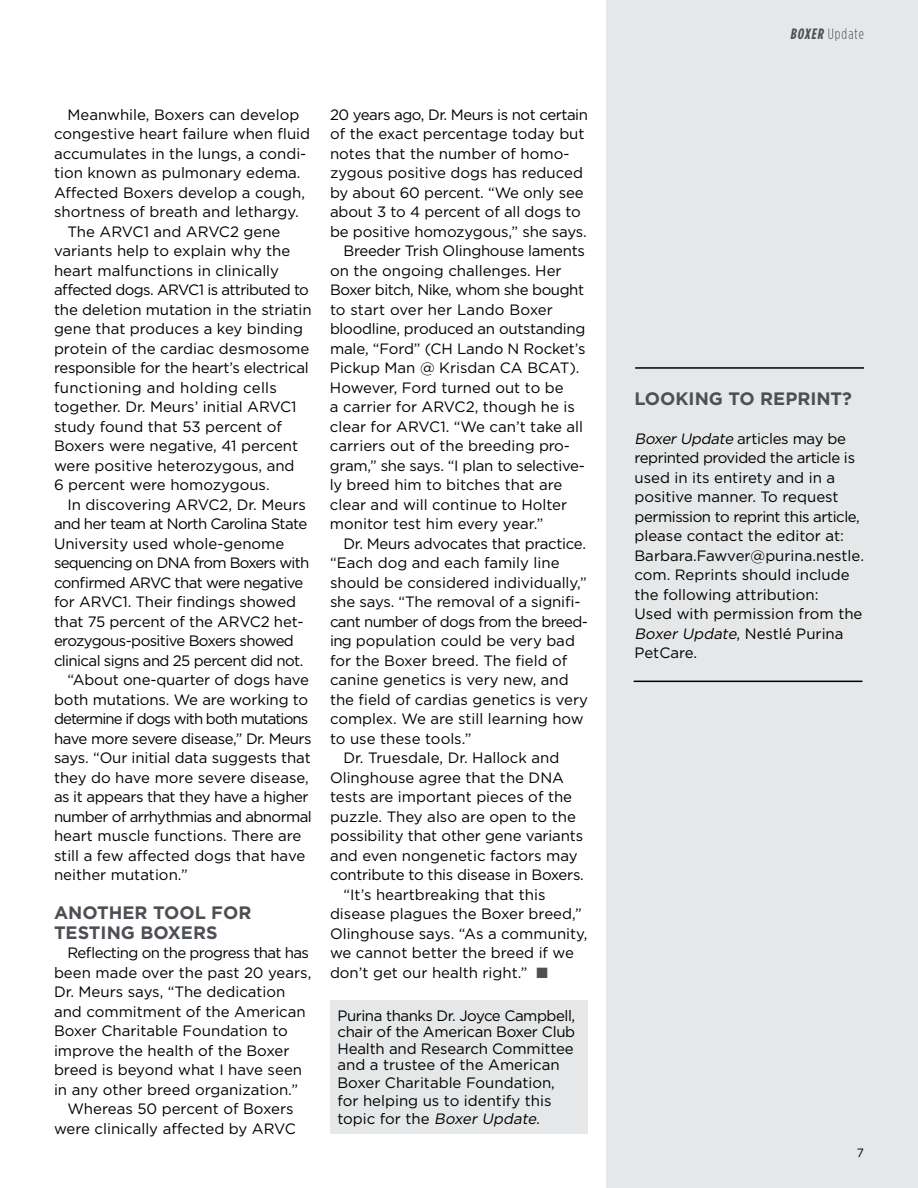
<style>
.page{position:relative;width:918px;height:1188px;background:#fff}
.page>*{position:absolute;margin:0;border:0;box-sizing:border-box;transform-origin:0 0}
.t1{font:700 18px/19.5px "Gotham";color:#4c4f54}
.t2{font:15px/19.5px "Gotham";color:#000}
.t3{font:15px "Gotham";letter-spacing:-.04em;color:#000}
.t4{font:15px "Gotham";letter-spacing:-.02em;color:#000}
.t5{font:15px "Gotham";letter-spacing:-.03em;color:#000}
.t6{font:15px "Gotham";letter-spacing:-.06em;color:#000}
.t7{font:15px "Gotham";letter-spacing:-.05em;color:#000}
.t8{font:15px "Gotham";letter-spacing:.02em;color:#000}
.t9{font:300 15px "Gotham Condensed";letter-spacing:.07em;color:#4c4f54}
.t10{font:12px "Gotham";color:#000}
.s1{color:#4c4f54}
.s2{font-style:italic}
.s3{font-weight:700;font-style:italic}
</style>
<div class="page">
<div style="left:606px;top:0;width:312px;height:1188px;background:#e6e7e8"></div>
<div style="left:330px;top:1000px;width:258px;height:134px;background:#e6e7e8"></div>
<hr style="left:635px;top:367px;width:229px;height:2px;background:#000">
<hr style="left:634px;top:681px;width:228px;height:1px;background:#000">
<p class="t2" style="left:68px;top:105px;width:233px">Meanwhile, Boxers can develop</p>
<p class="t2" style="left:54px;top:124px;width:258px">congestive heart failure when fluid</p>
<p class="t2" style="left:54px;top:144px;width:254px">accumulates in the lungs, a condi-</p>
<p class="t2" style="left:54px;top:163px;width:248px">tion known as pulmonary edema.</p>
<p class="t2" style="left:54px;top:183px;width:253px">Affected Boxers develop a cough,</p>
<p class="t2" style="left:54px;top:202px;width:246px">shortness of breath and lethargy.</p>
<p class="t2" style="left:68px;top:222px;width:214px">The ARVC1 and ARVC2 gene</p>
<p class="t2" style="left:54px;top:241px;width:238px">variants help to explain why the</p>
<p class="t2" style="left:54px;top:261px;width:227px">heart malfunctions in clinically</p>
<p class="t3" style="left:54px;top:281px;width:256px">affected dogs. ARVC1 is attributed to</p>
<p class="t2" style="left:54px;top:300px;width:259px">the deletion mutation in the striatin</p>
<p class="t2" style="left:54px;top:319px;width:251px">gene that produces a key binding</p>
<p class="t2" style="left:54px;top:339px;width:257px">protein of the cardiac desmosome</p>
<p class="t4" style="left:54px;top:359px;width:256px">responsible for the heart’s electrical</p>
<p class="t8" style="left:54px;top:378px;width:224px">functioning and holding cells</p>
<p class="t2" style="left:54px;top:397px;width:244px">together. Dr. Meurs’ initial ARVC1</p>
<p class="t2" style="left:54px;top:417px;width:229px">study found that 53 percent of</p>
<p class="t2" style="left:54px;top:436px;width:246px">Boxers were negative, 41 percent</p>
<p class="t2" style="left:54px;top:456px;width:242px">were positive heterozygous, and</p>
<p class="t2" style="left:54px;top:475px;width:217px">6 percent were homozygous.</p>
<p class="t2" style="left:68px;top:495px;width:240px">In discovering ARVC2, Dr. Meurs</p>
<p class="t3" style="left:54px;top:515px;width:255px">and her team at North Carolina State</p>
<p class="t2" style="left:54px;top:534px;width:232px">University used whole-genome</p>
<p class="t7" style="left:54px;top:554px;width:257px">sequencing on DNA from Boxers with</p>
<p class="t3" style="left:54px;top:573px;width:251px">confirmed ARVC that were negative</p>
<p class="t2" style="left:54px;top:592px;width:244px">for ARVC1. Their findings showed</p>
<p class="t2" style="left:54px;top:612px;width:251px">that 75 percent of the ARVC2 het-</p>
<p class="t3" style="left:54px;top:632px;width:241px">erozygous-positive Boxers showed</p>
<p class="t3" style="left:54px;top:651px;width:251px">clinical signs and 25 percent did not.</p>
<p class="t2" style="left:68px;top:670px;width:243px">“About one-quarter of dogs have</p>
<p class="t2" style="left:54px;top:690px;width:256px">both mutations. We are working to</p>
<p class="t6" style="left:54px;top:710px;width:256px">determine if dogs with both mutations</p>
<p class="t5" style="left:54px;top:729px;width:259px">have more severe disease,” Dr. Meurs</p>
<p class="t2" style="left:54px;top:748px;width:258px">says. “Our initial data suggests that</p>
<p class="t2" style="left:54px;top:768px;width:256px">they do have more severe disease,</p>
<p class="t5" style="left:54px;top:788px;width:256px">as it appears that they have a higher</p>
<p class="t3" style="left:54px;top:807px;width:259px">number of arrhythmias and abnormal</p>
<p class="t2" style="left:54px;top:826px;width:249px">heart muscle functions. There are</p>
<p class="t2" style="left:54px;top:846px;width:253px">still a few affected dogs that have</p>
<p class="t2" style="left:54px;top:865px;width:135px">neither mutation.”</p>
<p class="t1" style="left:54px;top:903px;width:199px">ANOTHER TOOL FOR<br>TESTING BOXERS</p>
<p class="t3" style="left:68px;top:944px;width:243px">Reflecting on the progress that has</p>
<p class="t2" style="left:54px;top:963px;width:259px">been made over the past 20 years,</p>
<p class="t2" style="left:54px;top:982px;width:233px">Dr. Meurs says, “The dedication</p>
<p class="t2" style="left:54px;top:1002px;width:253px">and commitment of the American</p>
<p class="t2" style="left:54px;top:1021px;width:235px">Boxer Charitable Foundation to</p>
<p class="t2" style="left:54px;top:1041px;width:237px">improve the health of the Boxer</p>
<p class="t2" style="left:54px;top:1060px;width:250px">breed is beyond what I have seen</p>
<p class="t2" style="left:54px;top:1080px;width:246px">in any other breed organization.”</p>
<p class="t2" style="left:68px;top:1099px;width:228px">Whereas 50 percent of Boxers</p>
<p class="t2" style="left:54px;top:1119px;width:243px">were clinically affected by ARVC</p>
<p class="t5" style="left:330px;top:105px;width:260px">20 years ago, Dr. Meurs is not certain</p>
<p class="t2" style="left:330px;top:124px;width:256px">of the exact percentage today but</p>
<p class="t2" style="left:330px;top:144px;width:241px">notes that the number of homo-</p>
<p class="t2" style="left:330px;top:163px;width:254px">zygous positive dogs has reduced</p>
<p class="t2" style="left:330px;top:183px;width:255px">by about 60 percent. “We only see</p>
<p class="t2" style="left:330px;top:202px;width:252px">about 3 to 4 percent of all dogs to</p>
<p class="t2" style="left:330px;top:222px;width:258px">be positive homozygous,” she says.</p>
<p class="t4" style="left:344px;top:242px;width:243px">Breeder Trish Olinghouse laments</p>
<p class="t2" style="left:330px;top:261px;width:233px">on the ongoing challenges. Her</p>
<p class="t5" style="left:330px;top:281px;width:256px">Boxer bitch, Nike, whom she bought</p>
<p class="t2" style="left:330px;top:300px;width:225px">to start over her Lando Boxer</p>
<p class="t4" style="left:330px;top:320px;width:257px">bloodline, produced an outstanding</p>
<p class="t2" style="left:330px;top:339px;width:257px">male, “Ford” (CH Lando N Rocket’s</p>
<p class="t2" style="left:330px;top:358px;width:251px">Pickup Man @ Krisdan CA BCAT).</p>
<p class="t2" style="left:330px;top:378px;width:235px">However, Ford turned out to be</p>
<p class="t2" style="left:330px;top:397px;width:246px">a carrier for ARVC2, though he is</p>
<p class="t2" style="left:330px;top:417px;width:255px">clear for ARVC1. “We can’t take all</p>
<p class="t2" style="left:330px;top:436px;width:241px">carriers out of the breeding pro-</p>
<p class="t4" style="left:330px;top:456px;width:256px">gram,” she says. “I plan to selective-</p>
<p class="t2" style="left:330px;top:475px;width:234px">ly breed him to bitches that are</p>
<p class="t2" style="left:330px;top:495px;width:239px">clear and will continue to Holter</p>
<p class="t2" style="left:330px;top:514px;width:215px">monitor test him every year.”</p>
<p class="t4" style="left:343px;top:534px;width:244px">Dr. Meurs advocates that practice.</p>
<p class="t2" style="left:330px;top:553px;width:231px">“Each dog and each family line</p>
<p class="t2" style="left:330px;top:573px;width:258px">should be considered individually,”</p>
<p class="t2" style="left:330px;top:592px;width:252px">she says. “The removal of a signifi-</p>
<p class="t3" style="left:330px;top:612px;width:260px">cant number of dogs from the breed-</p>
<p class="t2" style="left:330px;top:631px;width:246px">ing population could be very bad</p>
<p class="t2" style="left:330px;top:651px;width:239px">for the Boxer breed. The field of</p>
<p class="t2" style="left:330px;top:670px;width:240px">canine genetics is very new, and</p>
<p class="t2" style="left:330px;top:690px;width:260px">the field of cardias genetics is very</p>
<p class="t2" style="left:330px;top:709px;width:255px">complex. We are still learning how</p>
<p class="t2" style="left:330px;top:729px;width:143px">to use these tools.”</p>
<p class="t2" style="left:344px;top:748px;width:217px">Dr. Truesdale, Dr. Hallock and</p>
<p class="t2" style="left:330px;top:768px;width:236px">Olinghouse agree that the DNA</p>
<p class="t2" style="left:330px;top:787px;width:244px">tests are important pieces of the</p>
<p class="t2" style="left:330px;top:807px;width:247px">puzzle. They also are open to the</p>
<p class="t2" style="left:330px;top:826px;width:255px">possibility that other gene variants</p>
<p class="t2" style="left:330px;top:846px;width:249px">and even nongenetic factors may</p>
<p class="t4" style="left:330px;top:866px;width:255px">contribute to this disease in Boxers.</p>
<p class="t2" style="left:344px;top:885px;width:204px">“It’s heartbreaking that this</p>
<p class="t2" style="left:330px;top:904px;width:253px">disease plagues the Boxer breed,”</p>
<p class="t2" style="left:330px;top:924px;width:259px">Olinghouse says. “As a community,</p>
<p class="t2" style="left:330px;top:943px;width:246px">we cannot better the breed if we</p>
<p class="t2" style="left:330px;top:963px;width:220px">don’t get our health right.” <span class="s1">■</span></p>
<p class="t2" style="left:337px;top:1007px;width:239px;line-height:16.5px;text-align:justify">Purina thanks Dr. Joyce Campbell, chair of the American Boxer Club Health and Research Committee and a trustee of the American</p>
<p class="t2" style="left:337px;top:1074px;width:219px;line-height:18px">Boxer Charitable Foundation, for helping us to identify this t o p i c fo r t h e <span class="s2">Boxer Update.</span></p>
<p class="t9" style="left:790px;top:26px;width:75px"><span class="s3">BOXER</span> Update</p>
<p class="t1" style="left:634px;top:388px;width:219px">LOOKING TO REPRINT?</p>
<p class="t2" style="left:634px;top:428px;width:231px"><span class="s2">BoxerUpdate</span> articles may be reprinted provided the article is used in its entirety and in a positive manner. To request permission to reprint this article, please contact the editor at:<br>Barbara.Fawver@purina.nestle. com. Reprints should include the following attribution:<br>Used with permission from the<br><span class="s2">Boxer Update</span>, Nestlé Purina<br>PetCare.</p>
<p class="t10" style="left:857px;top:1145px;width:9px">7</p>
</div>
